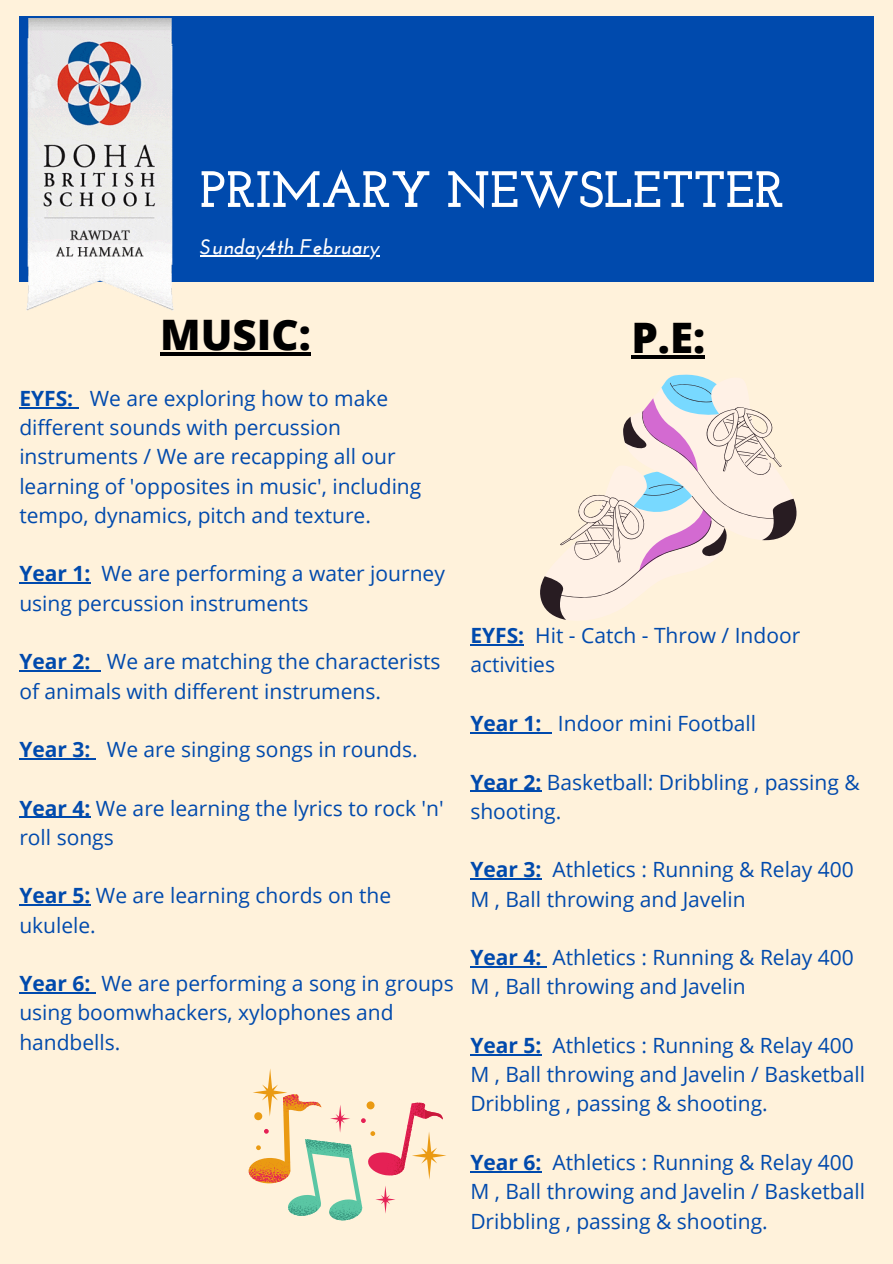
<style>
.page{position:relative;width:893px;height:1264px;background:#fff}
.page>*{position:absolute;margin:0;border:0;box-sizing:border-box;transform-origin:0 0}
.t1{font:700 51px "Josefin Slab";color:#fff}
.t2{font:800 42px "Open Sans";color:#000}
.t3{font:21px/29.2px "Open Sans";color:#004aad}
.t4{font:italic 700 21px "Josefin Sans";color:#fff}
.s1{font-weight:700}
</style>
<div class="page">
<div style="left:0;top:0;width:892px;height:1263px;background:#fff2db"></div>
<svg style="left:248px;top:1069px;width:198px;height:151px"></svg>
<svg style="left:540px;top:374px;width:257px;height:246px"></svg>
<div style="left:19px;top:17px;width:854px;height:265px;background:#004aad"></div>
<img style="left:26px;top:18px;width:148px;height:293px">
<hr style="left:200px;top:255px;width:179px;height:1px;background:#fff">
<hr style="left:160px;top:352px;width:151px;height:4px;background:#000">
<hr style="left:631px;top:355px;width:74px;height:3px;background:#000">
<hr style="left:470px;top:644px;width:54px;height:1px;background:#004aad">
<hr style="left:470px;top:732px;width:71px;height:1px;background:#004aad">
<hr style="left:470px;top:790px;width:71px;height:1px;background:#004aad">
<hr style="left:470px;top:878px;width:71px;height:1px;background:#004aad">
<hr style="left:470px;top:966px;width:71px;height:1px;background:#004aad">
<hr style="left:470px;top:1054px;width:71px;height:1px;background:#004aad">
<hr style="left:470px;top:1171px;width:71px;height:1px;background:#004aad">
<hr style="left:19px;top:407px;width:54px;height:1px;background:#004aad">
<hr style="left:19px;top:582px;width:71px;height:1px;background:#004aad">
<hr style="left:19px;top:670px;width:71px;height:1px;background:#004aad">
<hr style="left:19px;top:758px;width:71px;height:1px;background:#004aad">
<hr style="left:19px;top:816px;width:71px;height:1px;background:#004aad">
<hr style="left:19px;top:904px;width:71px;height:1px;background:#004aad">
<hr style="left:19px;top:992px;width:71px;height:1px;background:#004aad">
<h1 class="t1" style="left:200px;top:169px;width:585px">PRIMARY NEWSLETTER</h1>
<h3 class="t4" style="left:200px;top:238px;width:181px">Sunday4th February</h3>
<h2 class="t2" style="left:160px;top:305px;width:152px">MUSIC:</h2>
<h2 class="t2" style="left:631px;top:308px;width:75px">P.E:</h2>
<p class="t3" style="left:19px;top:383px;width:403px"><span class="s1">EYFS:</span> We are exploring how to make different sounds with percussion instruments / We are recapping all our learning of 'opposites in music', including tempo, dynamics, pitch and texture.</p>
<p class="t3" style="left:19px;top:558px;width:427px"><span class="s1">Year 1:</span> We are performing a water journey using percussion instruments</p>
<p class="t3" style="left:19px;top:646px;width:423px"><span class="s1">Year 2:</span> We are matching the characterists of animals with different instrumens.</p>
<p class="t3" style="left:19px;top:734px;width:400px"><span class="s1">Year 3:</span> We are singing songs in rounds.</p>
<p class="t3" style="left:19px;top:792px;width:426px"><span class="s1">Year 4:</span> We are learning the lyrics to rock 'n' roll songs</p>
<p class="t3" style="left:19px;top:880px;width:373px"><span class="s1">Year 5:</span> We are learning chords on the ukulele.</p>
<p class="t3" style="left:19px;top:968px;width:436px"><span class="s1">Year 6:</span> We are performing a song in groups using boomwhackers, xylophones and</p>
<p class="t3" style="left:19px;top:1026px;width:103px">handbells.</p>
<p class="t3" style="left:470px;top:620px;width:331px"><span class="s1">EYFS:</span> Hit - Catch - Throw / Indoor activities</p>
<p class="t3" style="left:470px;top:708px;width:287px"><span class="s1">Year 1:</span> Indoor mini Football</p>
<p class="t3" style="left:470px;top:766px;width:391px"><span class="s1">Year 2:</span> Basketball: Dribbling , passing &amp; shooting.</p>
<p class="t3" style="left:470px;top:854px;width:385px"><span class="s1">Year 3:</span> Athletics : Running &amp; Relay 400<br>M , Ball throwing and Javelin</p>
<p class="t3" style="left:470px;top:942px;width:385px"><span class="s1">Year 4:</span> Athletics : Running &amp; Relay 400</p>
<p class="t3" style="left:470px;top:971px;width:277px">M , Ball throwing and Javelin</p>
<p class="t3" style="left:470px;top:1030px;width:385px"><span class="s1">Year 5:</span> Athletics : Running &amp; Relay 400</p>
<p class="t3" style="left:470px;top:1059px;width:396px">M , Ball throwing and Javelin / Basketball<br>Dribbling , passing &amp; shooting.</p>
<p class="t3" style="left:470px;top:1147px;width:385px"><span class="s1">Year 6:</span> Athletics : Running &amp; Relay 400</p>
<p class="t3" style="left:470px;top:1176px;width:396px">M , Ball throwing and Javelin / Basketball<br>Dribbling , passing &amp; shooting.</p>
</div>
